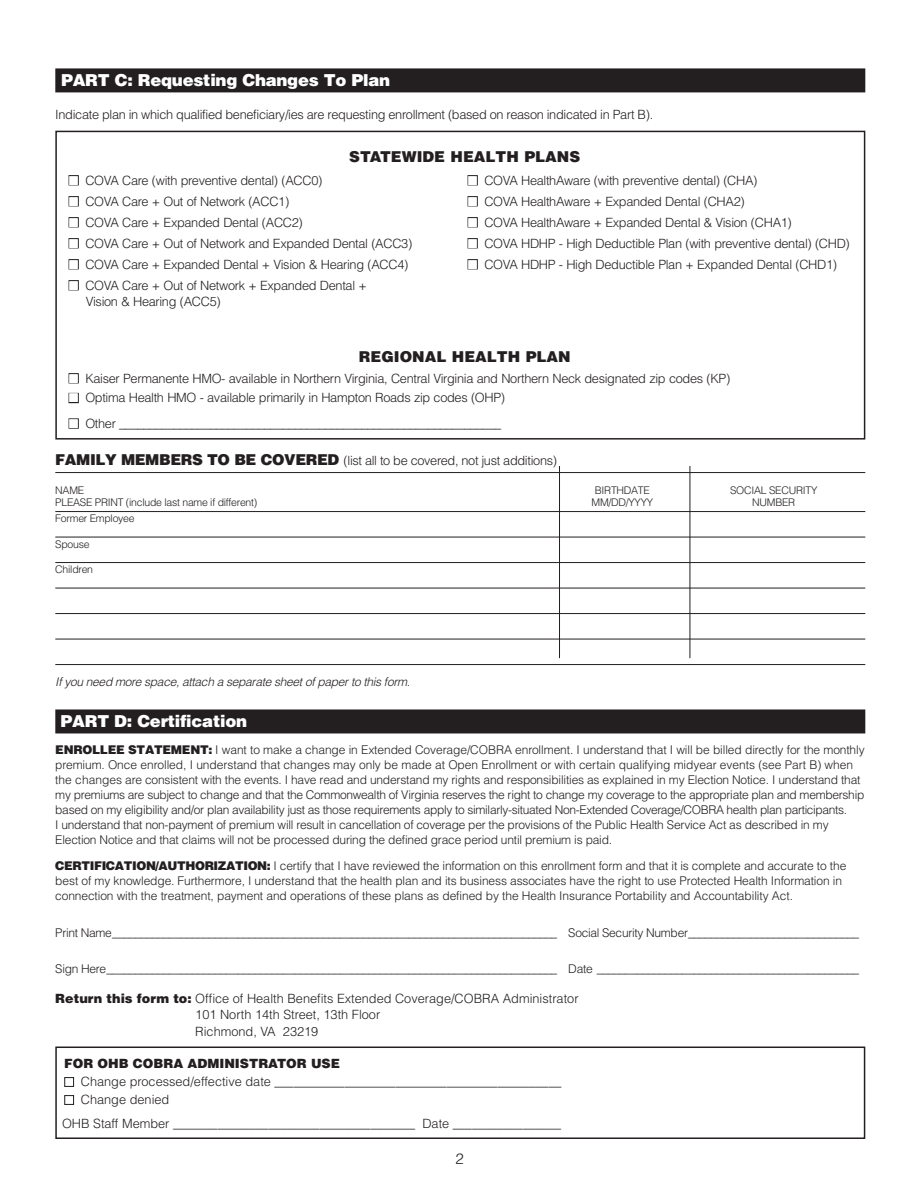
<style>
.page{position:relative;width:918px;height:1188px;background:#fff}
.page>*{position:absolute;margin:0;border:0;box-sizing:border-box;transform-origin:0 0}
.t1{font:900 16.5px "Helvetica";letter-spacing:-.015em;color:#fff}
.t2{font:900 15px "Helvetica";color:#231f20}
.t3{font:300 15px "Helvetica";color:#231f20}
.t4{font:300 12.75px/16.5px "Helvetica";letter-spacing:-.025em;color:#231f20}
.t5{font:300 12.75px/16.5px "Helvetica";color:#231f20}
.t6{font:900 12.75px "Helvetica";color:#231f20}
.t7{font:300 12px/15px "Helvetica";letter-spacing:-.015em;color:#231f20}
.t8{font:italic 300 12px "Helvetica";letter-spacing:-.025em;color:#231f20}
.t9{font:300 10.5px "Helvetica";letter-spacing:-.025em;color:#231f20}
.s1{color:#fff}
.s2{font-weight:900;font-size:15px}
.s3{font-weight:900}
</style>
<div class="page">
<div style="left:55px;top:131px;width:810px;height:309px;border:2px solid #231f20"></div>
<div style="left:55px;top:68px;width:810px;height:24px;background:#231f20"></div>
<hr style="left:55px;top:472px;width:810px;height:1px;background:#231f20">
<hr style="left:55px;top:511px;width:810px;height:1px;background:#231f20">
<hr style="left:55px;top:537px;width:810px;height:1px;background:#231f20">
<hr style="left:55px;top:562px;width:810px;height:1px;background:#231f20">
<hr style="left:55px;top:588px;width:810px;height:1px;background:#231f20">
<hr style="left:55px;top:613px;width:810px;height:1px;background:#231f20">
<hr style="left:55px;top:639px;width:810px;height:1px;background:#231f20">
<hr style="left:55px;top:664px;width:810px;height:1px;background:#231f20">
<div style="left:55px;top:709px;width:810px;height:24px;background:#231f20"></div>
<div style="left:69px;top:175px;width:10px;height:10px;border:2px solid #231f20"></div>
<div style="left:468px;top:175px;width:10px;height:10px;border:2px solid #231f20"></div>
<div style="left:69px;top:196px;width:10px;height:10px;border:2px solid #231f20"></div>
<div style="left:468px;top:196px;width:10px;height:10px;border:2px solid #231f20"></div>
<div style="left:69px;top:217px;width:10px;height:10px;border:2px solid #231f20"></div>
<div style="left:468px;top:217px;width:10px;height:10px;border:2px solid #231f20"></div>
<div style="left:69px;top:238px;width:10px;height:10px;border:2px solid #231f20"></div>
<div style="left:468px;top:238px;width:10px;height:10px;border:2px solid #231f20"></div>
<div style="left:69px;top:259px;width:10px;height:10px;border:2px solid #231f20"></div>
<div style="left:468px;top:259px;width:10px;height:10px;border:2px solid #231f20"></div>
<div style="left:69px;top:280px;width:10px;height:10px;border:2px solid #231f20"></div>
<div style="left:69px;top:373px;width:10px;height:10px;border:2px solid #231f20"></div>
<div style="left:69px;top:393px;width:10px;height:10px;border:2px solid #231f20"></div>
<div style="left:69px;top:418px;width:10px;height:11px;border:2px solid #231f20"></div>
<div style="left:65px;top:1077px;width:9px;height:10px;border:1px solid #231f20"></div>
<div style="left:65px;top:1095px;width:9px;height:10px;border:1px solid #231f20"></div>
<div style="left:55px;top:1047px;width:810px;height:92px;border:2px solid #231f20"></div>
<hr style="left:690px;top:466px;width:1px;height:192px;background:#231f20">
<hr style="left:559px;top:466px;width:1px;height:192px;background:#231f20">
<h1 class="t1" style="left:61px;top:70px;width:331px">PART C: Requesting Changes To Plan</h1>
<p class="t4" style="left:55px;top:106px;width:599px">Indicate plan in which qualified beneficiary/ies are requesting enrollment (based on reason indicated in Part B).</p>
<p class="t2" style="left:349px;top:147px;width:232px">STATEWIDE HEALTH PLANS</p>
<p class="t4" style="left:69px;top:172px;width:255px"><span class="s1">■</span> COVA Care (with preventive dental) (ACC0)</p>
<p class="t4" style="left:468px;top:172px;width:291px"><span class="s1">■</span> COVA HealthAware (with preventive dental) (CHA)</p>
<p class="t4" style="left:69px;top:193px;width:222px"><span class="s1">■</span> COVA Care + Out of Network (ACC1)</p>
<p class="t4" style="left:468px;top:193px;width:278px"><span class="s1">■</span> COVA HealthAware + Expanded Dental (CHA2)</p>
<p class="t4" style="left:69px;top:214px;width:235px"><span class="s1">■</span> COVA Care + Expanded Dental (ACC2)</p>
<p class="t4" style="left:468px;top:214px;width:326px"><span class="s1">■</span> COVA HealthAware + Expanded Dental &amp; Vision (CHA1)</p>
<p class="t4" style="left:69px;top:235px;width:345px"><span class="s1">■</span> COVA Care + Out of Network and Expanded Dental (ACC3)</p>
<p class="t4" style="left:468px;top:235px;width:384px"><span class="s1">■</span> COVA HDHP - High Deductible Plan (with preventive dental) (CHD)</p>
<p class="t4" style="left:69px;top:256px;width:341px"><span class="s1">■</span> COVA Care + Expanded Dental + Vision &amp; Hearing (ACC4)</p>
<p class="t4" style="left:468px;top:256px;width:371px"><span class="s1">■</span> COVA HDHP - High Deductible Plan + Expanded Dental (CHD1)</p>
<p class="t4" style="left:86px;top:277px;width:282px;text-indent:-17px"><span class="s1">■</span> COVA Care + Out of Network + Expanded Dental +<br>Vision &amp; Hearing (ACC5)</p>
<p class="t2" style="left:359px;top:346px;width:213px">REGIONAL HEALTH PLAN</p>
<p class="t4" style="left:69px;top:370px;width:663px"><span class="s1">■</span> Kaiser Permanente HMO- available in Northern Virginia, Central Virginia and Northern Neck designated zip codes (KP)</p>
<p class="t4" style="left:69px;top:389px;width:438px"><span class="s1">■</span> Optima Health HMO - available primarily in Hampton Roads zip codes (OHP)</p>
<p class="t4" style="left:69px;top:415px;width:434px"><span class="s1">■</span> Other _______________________________________________________________</p>
<p class="t4" style="left:55px;top:452px;width:503px"><span class="s2">FAMILY MEMBERS TO BE COVERED</span> (list all to be covered, not just additions)</p>
<p class="t9" style="left:55px;top:484px;width:30px">NAME</p>
<p class="t9" style="left:595px;top:484px;width:57px">BIRTHDATE</p>
<p class="t9" style="left:730px;top:484px;width:89px">SOCIAL SECURITY</p>
<p class="t9" style="left:55px;top:496px;width:204px">PLEASE PRINT (include last name if different)</p>
<p class="t9" style="left:592px;top:496px;width:63px">MM/DD/YYYY</p>
<p class="t9" style="left:752px;top:496px;width:45px">NUMBER</p>
<p class="t9" style="left:55px;top:512px;width:81px">Former Employee</p>
<p class="t9" style="left:55px;top:538px;width:36px">Spouse</p>
<p class="t9" style="left:55px;top:563px;width:39px">Children</p>
<p class="t8" style="left:55px;top:674px;width:356px">If you need more space, attach a separate sheet of paper to this form.</p>
<h1 class="t1" style="left:61px;top:710px;width:188px">PART D: Certification</h1>
<p class="t7" style="left:55px;top:742px;width:811px"><span class="s3">ENROLLEE STATEMENT:</span> I want to make a change in Extended Coverage/COBRA enrollment. I understand that I will be billed directly for the monthly premium. Once enrolled, I understand that changes may only be made at Open Enrollment or with certain qualifying midyear events (see Part B) when the changes are consistent with the events. I have read and understand my rights and responsibilities as explained in my Election Notice. I understand that my premiums are subject to change and that the Commonwealth of Virginia reserves the right to change my coverage to the appropriate plan and membership based on my eligibility and/or plan availability just as those requirements apply to similarly-situated Non-Extended Coverage/COBRA health plan participants.<br>I understand that non-payment of premium will result in cancellation of coverage per the provisions of the Public Health Service Act as described in my Election Notice and that claims will not be processed during the defined grace period until premium is paid.</p>
<p class="t7" style="left:55px;top:858px;width:793px"><span class="s3">CERTIFICATION/AUTHORIZATION:</span> I certify that I have reviewed the information on this enrollment form and that it is complete and accurate to the best of my knowledge. Furthermore, I understand that the health plan and its business associates have the right to use Protected Health Information in connection with the treatment, payment and operations of these plans as defined by the Health Insurance Portability and Accountability Act.</p>
<p class="t7" style="left:55px;top:925px;width:805px">Print Name______________________________________________________________________________ Social Security Number______________________________</p>
<p class="t7" style="left:55px;top:961px;width:806px">Sign Here_______________________________________________________________________________ Date ______________________________________________</p>
<p class="t5" style="left:195px;top:990px;width:385px;text-indent:-140px"><span class="s3">Return this form to:</span> Office of Health Benefits Extended Coverage/COBRA Administrator<br>101 North 14th Street, 13th Floor<br>Richmond, VA 23219</p>
<p class="t6" style="left:64px;top:1056px;width:277px">FOR OHB COBRA ADMINISTRATOR USE</p>
<p class="t5" style="left:81px;top:1073px;width:482px;line-height:18px">Change processed/effective date _____________________________________________<br>Change denied</p>
<p class="t5" style="left:62px;top:1115px;width:501px">OHB Staff Member ______________________________________ Date _________________</p>
<p class="t3" style="left:456px;top:1149px;width:10px">2</p>
</div>
